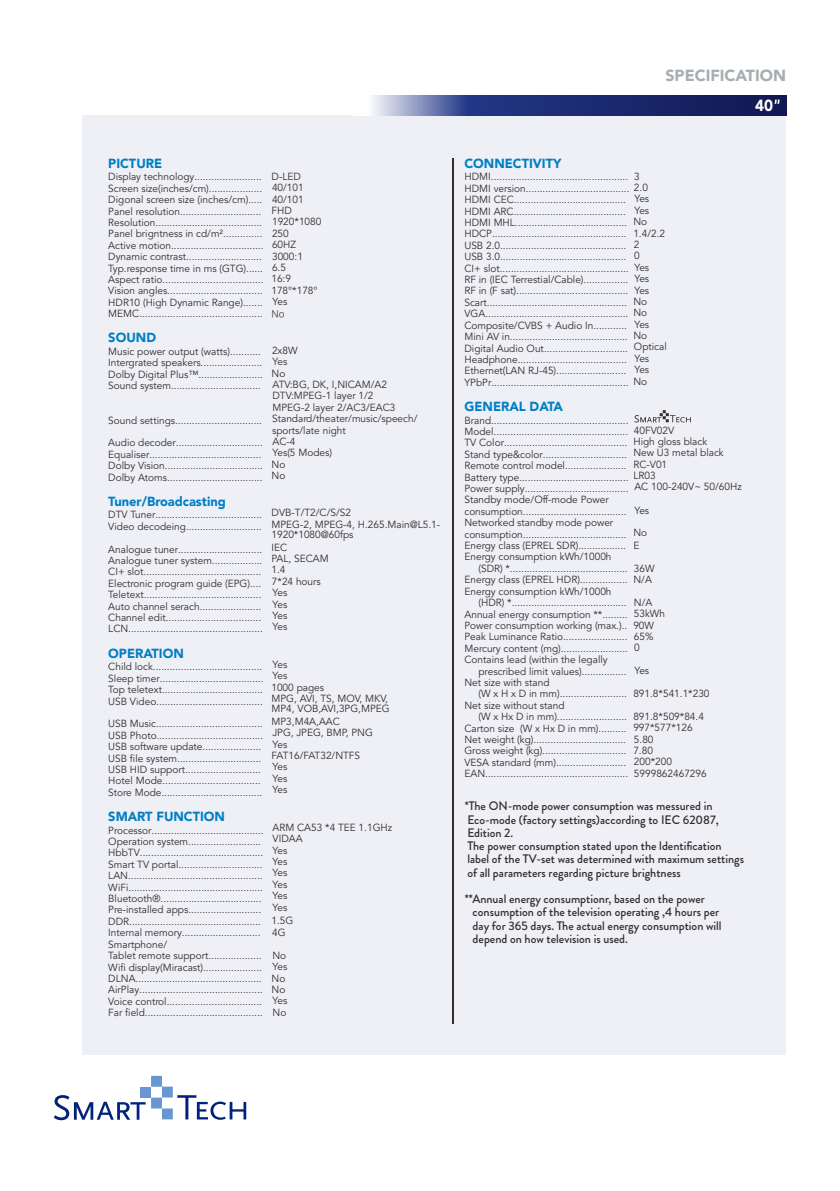
<style>
.page{position:relative;width:840px;height:1191px;background:#fff}
.page>*{position:absolute;margin:0;border:0;box-sizing:border-box;transform-origin:0 0}
.t1{font:900 16px "Avenir";color:#a7adb1}
.t2{font:900 16px "Avenir";color:#fff;scale:.95 1}
.t3{font:900 13.2px "Avenir";color:#007ec4}
.t4{font:500 12.4px/13.2px "Brandon Grotesque";color:#332c2b}
.t5{font:10.2px/11.4px "Avenir";color:#332c2b}
.t6{font:10.2px "Deng Xian";color:#332c2b}
</style>
<div class="page">
<div style="left:83px;top:116px;width:702px;height:939px;background:#eef0f6"></div>
<hr style="left:452px;top:158px;width:1px;height:866px;background:#332c2b">
<svg style="left:372px;top:95px;width:413px;height:21px;background:#34417e"></svg>
<svg style="left:54px;top:1075px;width:192px;height:45px"></svg>
<svg style="left:634px;top:410px;width:56px;height:12px"></svg>
<svg style="left:774px;top:100px;width:5px;height:4px"></svg>
<p class="t3" style="left:108px;top:154px;width:55px">PICTURE</p>
<p class="t5" style="left:108px;top:171px;width:157px">Display technology........................<br>Screen size(inches/cm)...................<br>Digonal screen size (inches/cm).....<br>Panel resolution.............................<br>Resolution......................................<br>Panel brigntness in cd/m²..............<br>Active motion.................................<br>Dynamic contrast...........................<br>Typ.response time in ms (GTG)......<br>Aspect ratio....................................<br>Vision angles..................................<br>HDR10 (High Dynamic Range).......<br>MEMC............................................</p>
<p class="t3" style="left:108px;top:329px;width:49px">SOUND</p>
<p class="t5" style="left:108px;top:346px;width:156px">Music power output (watts)...........<br>Intergrated speakers......................<br>Dolby Digital Plus™.......................<br>Sound system................................</p>
<p class="t5" style="left:108px;top:414px;width:155px">Sound settings...............................</p>
<p class="t5" style="left:108px;top:437px;width:156px">Audio decoder...............................<br>Equaliser........................................<br>Dolby Vision...................................<br>Dolby Atoms..................................</p>
<p class="t3" style="left:108px;top:492px;width:119px">Tuner/Broadcasting</p>
<p class="t5" style="left:108px;top:509px;width:155px">DTV Tuner......................................<br>Video decodeing...........................</p>
<p class="t5" style="left:108px;top:543px;width:156px">Analogue tuner..............................<br>Analogue tuner system..................<br>CI+ slot..........................................<br>Electronic program guide (EPG)....<br>Teletext..........................................<br>Auto channel serach......................<br>Channel edit..................................<br>LCN................................................</p>
<p class="t3" style="left:108px;top:644px;width:77px">OPERATION</p>
<p class="t5" style="left:108px;top:661px;width:157px">Child lock.......................................<br>Sleep timer.....................................<br>Top teletext....................................<br>USB Video......................................</p>
<p class="t5" style="left:108px;top:718px;width:156px">USB Music......................................<br>USB Photo......................................<br>USB software update.....................<br>USB file system..............................<br>USB HID support...........................<br>Hotel Mode...................................<br>Store Mode....................................</p>
<p class="t3" style="left:108px;top:807px;width:118px">SMART FUNCTION</p>
<p class="t5" style="left:108px;top:824px;width:157px">Processor........................................<br>Operation system..........................<br>HbbTV............................................<br>Smart TV portal..............................<br>LAN................................................<br>WiFi................................................<br>Bluetooth®....................................<br>Pre-installed apps..........................<br>DDR...............................................<br>Internal memory............................<br>Smartphone/<br>Tablet remote support...................<br>Wifi display(Miracast).....................<br>DLNA.............................................<br>AirPlay............................................<br>Voice control..................................<br>Far field..........................................</p>
<p class="t5" style="left:271px;top:171px;width:51px">D-LED<br>40/101<br>40/101<br>FHD<br>1920*1080<br>250<br>60HZ<br>3000:1<br>6.5<br>16:9<br>178°*178°<br>Yes</p>
<p class="t6" style="left:271px;top:308px;width:15px">No</p>
<p class="t5" style="left:271px;top:345px;width:147px">2x8W<br>Yes<br>No<br>ATV:BG, DK, I,NICAM/A2<br>DTV:MPEG-1 layer 1/2<br>MPEG-2 layer 2/AC3/EAC3<br>Standard/theater/music/speech/ sports/late night<br>AC-4<br>Yes(5 Modes)</p>
<p class="t5" style="left:271px;top:458px;width:15px">No<br>No</p>
<p class="t5" style="left:271px;top:507px;width:170px">DVB-T/T2/C/S/S2<br>MPEG-2, MPEG-4, H.265.Main@L5.1-</p>
<p class="t5" style="left:271px;top:528px;width:83px;line-height:12.6px">1920*1080@60fps<br>IEC</p>
<p class="t5" style="left:271px;top:553px;width:59px">PAL, SECAM<br>1.4<br>7*24 hours<br>Yes<br>Yes<br>Yes<br>Yes</p>
<p class="t5" style="left:271px;top:659px;width:118px">Yes<br>Yes<br>1000 pages<br>MPG, AVI, TS, MOV, MKV,</p>
<p class="t5" style="left:271px;top:702px;width:120px;line-height:12.8px">MP4, VOB,AVI,3PG,MPEG<br>MP3,M4A,AAC</p>
<p class="t5" style="left:271px;top:727px;width:103px">JPG, JPEG, BMP, PNG<br>Yes<br>FAT16/FAT32/NTFS<br>Yes<br>Yes<br>Yes</p>
<p class="t5" style="left:272px;top:821px;width:121px">ARM CA53 *4 TEE 1.1GHz<br>VIDAA<br>Yes<br>Yes<br>Yes<br>Yes<br>Yes<br>Yes</p>
<p class="t5" style="left:271px;top:915px;width:23px">1.5G<br>4G</p>
<p class="t5" style="left:271px;top:949px;width:17px">No<br>Yes<br>No<br>No<br>Yes<br>No</p>
<h1 class="t1" style="left:665px;top:65px;width:122px">SPECIFICATION</h1>
<h1 class="t2" style="left:754px;top:95px;width:20px">40</h1>
<p class="t3" style="left:464px;top:154px;width:98px">CONNECTIVITY</p>
<p class="t5" style="left:464px;top:171px;width:165px">HDMI.................................................</p>
<p class="t5" style="left:464px;top:194px;width:166px">HDMI CEC........................................<br>HDMI ARC........................................<br>HDMI MHL........................................<br>HDCP................................................<br>USB 2.0.............................................<br>USB 3.0.............................................<br>CI+ slot..............................................<br>RF in (IEC Terrestial/Cable)................<br>RF in (F sat)........................................<br>Scart..................................................<br>VGA...................................................<br>Composite/CVBS + Audio In............<br>Mini AV in..........................................<br>Digital Audio Out..............................<br>Headphone.......................................<br>Ethernet(LAN RJ-45).........................<br>YPbPr.................................................</p>
<p class="t3" style="left:464px;top:398px;width:100px">GENERAL DATA</p>
<p class="t5" style="left:464px;top:414px;width:166px">Brand.................................................<br>Model................................................<br>TV Color............................................<br>Stand type&amp;color..............................<br>Remote control model......................<br>Battery type.......................................<br>Power supply.....................................<br>Standby mode/Off-mode Power consumption.....................................<br>Networked standby mode power consumption.....................................<br>Energy class (EPREL SDR).................<br>Energy consumption kWh/1000h</p>
<p class="t5" style="left:464px;top:563px;width:165px;text-align:justify;text-indent:14px">(SDR) *..........................................<br>Energy class (EPREL HDR).................<br>Energy consumption kWh/1000h</p>
<p class="t5" style="left:464px;top:597px;width:165px;text-indent:14px">(HDR) *.........................................<br>Annual energy consumption **.........<br>Power consumption working (max.)..<br>Peak Luminance Ratio.......................<br>Mercury content (mg)........................<br>Contains lead (within the legally</p>
<p class="t5" style="left:464px;top:665px;width:163px;text-indent:14px">prescribed limit values)................<br>Net size with stand</p>
<p class="t5" style="left:464px;top:688px;width:164px;text-indent:14px">(W x H x D in mm)........................<br>Net size without stand</p>
<p class="t5" style="left:464px;top:711px;width:165px;text-indent:14px">(W x Hx D in mm).........................<br>Carton size (W x Hx D in mm)..........<br>Net weight (kg).................................<br>Gross weight (kg)..............................<br>VESA standard (mm).........................<br>EAN...................................................</p>
<p class="t4" style="left:464px;top:801px;width:281px">*The ON-mode power consumption was messured in Eco-mode (factory settings)according to IEC 62087, Edition 2.<br>The power consumption stated upon the ldentification<br>label of the TV-set was determined with maximum settings of all parameters regarding picture brightness</p>
<p class="t4" style="left:472px;top:894px;width:250px;text-indent:-8px">**Annual energy consumptionr, based on the power consumption of the television operating ,4 hours per day for 365 days. The actual energy consumption will depend on how television is used.</p>
<p class="t5" style="left:464px;top:170px;width:185px;line-height:12px;text-indent:169px">3<br>HDMI version..................................... 2.0</p>
<p class="t5" style="left:633px;top:193px;width:35px">Yes<br>Yes<br>No<br>1.4/2.2<br>2<br>0<br>Yes<br>Yes<br>Yes<br>No<br>No<br>Yes<br>No<br>Optical<br>Yes<br>Yes<br>No</p>
<p class="t5" style="left:633px;top:424px;width:110px">40FV02V<br>High gloss black<br>New U3 metal black<br>RC-V01<br>LR03<br>AC 100-240V~ 50/60Hz</p>
<p class="t5" style="left:634px;top:504px;width:16px">Yes</p>
<p class="t5" style="left:633px;top:526px;width:15px;line-height:12.6px">No<br>E</p>
<p class="t5" style="left:633px;top:562px;width:23px">36W<br>N/A</p>
<p class="t5" style="left:633px;top:596px;width:33px">N/A<br>53kWh</p>
<p class="t5" style="left:633px;top:631px;width:21px">65%<br>0</p>
<p class="t5" style="left:634px;top:665px;width:16px">Yes</p>
<p class="t5" style="left:633px;top:688px;width:78px">891.8*541.1*230</p>
<p class="t5" style="left:633px;top:710px;width:75px">891.8*509*84.4<br>997*577*126<br>5.80<br>7.80<br>200*200<br>5999862467296</p>
<p class="t5" style="left:633px;top:619px;width:22px">90W</p>
</div>
